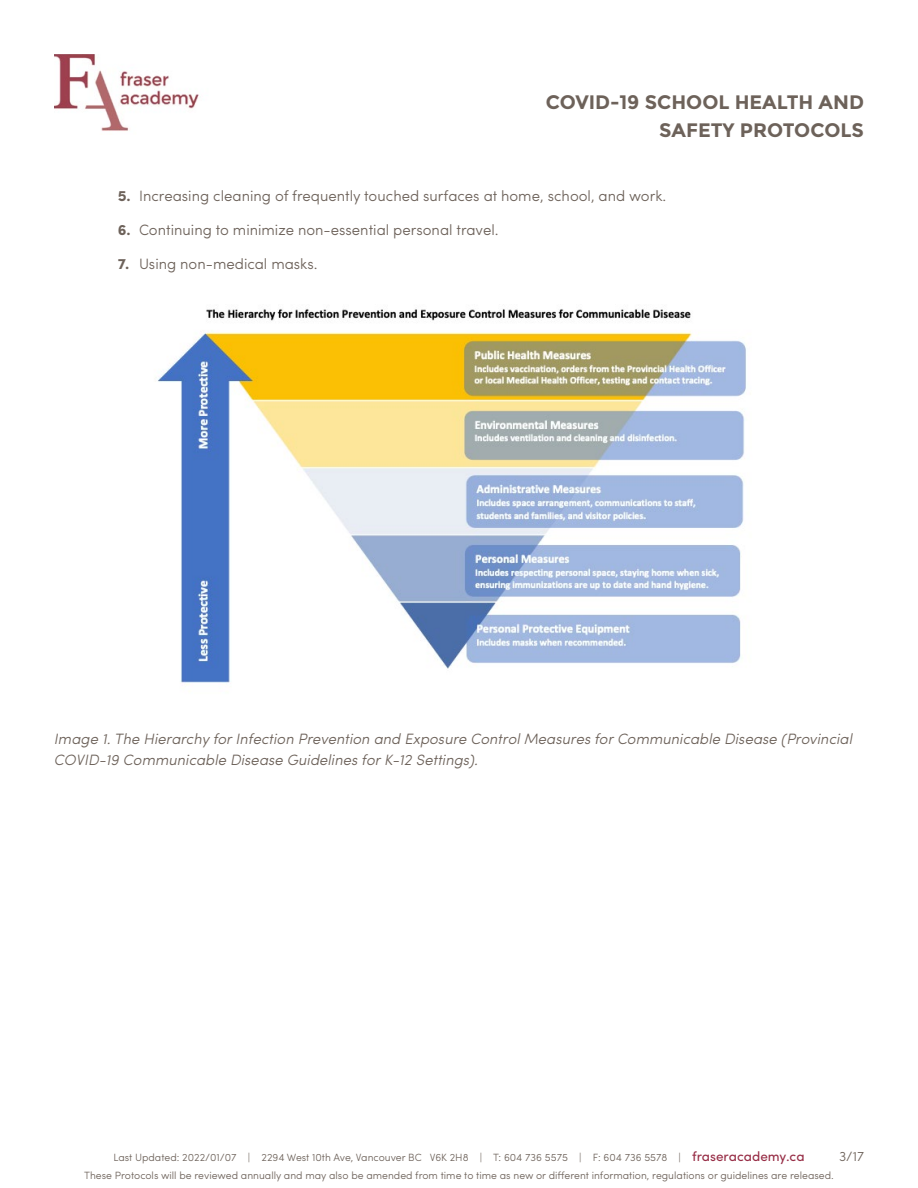
<style>
.page{position:relative;width:918px;height:1188px;background:#fff}
.page>*{position:absolute;margin:0;border:0;box-sizing:border-box;transform-origin:0 0}
.t1{font:700 19.5px/28.5px "Montserrat";color:#6d625a;text-align:right}
.t2{font:italic 300 15px/21px "Sofia Pro";color:#6d625a}
.t3{font:300 15px "Sofia Pro";color:#6d625a}
.t4{font:300 13.5px "Sofia Pro";color:#6d625a}
.t5{font:300 10.5px "Sofia Pro";color:#6d625a}
.s1{font-weight:700}
.s2{font-weight:400;font-size:13.5px;color:#972d46}
</style>
<div class="page">
<img style="left:54px;top:54px;width:145px;height:77px">
<img style="left:158px;top:309px;width:588px;height:376px">
<h1 class="t1" style="left:546px;top:87px;width:320px">COVID-19 SCHOOL HEALTH AND<br>SAFETY PROTOCOLS</h1>
<h2 class="t3" style="left:118px;top:185px;width:550px"><span class="s1">5.</span> Increasing cleaning of frequently touched surfaces at home, school, and work.</h2>
<h2 class="t3" style="left:118px;top:219px;width:382px"><span class="s1">6.</span> Continuing to minimize non-essential personal travel.</h2>
<h2 class="t3" style="left:118px;top:253px;width:201px"><span class="s1">7.</span> Using non-medical masks.</h2>
<h2 class="t2" style="left:54px;top:727px;width:800px">Image 1. The Hierarchy for Infection Prevention and Exposure Control Measures for Communicable Disease (Provincial<br>COVID-19 Communicable Disease Guidelines for K-12 Settings).</h2>
<p class="t5" style="left:113px;top:1149px;width:693px">Last Updated: 2022/01/07 | 2294 West 10th Ave, Vancouver BC V6K 2H8 | T: 604 736 5575 | F: 604 736 5578 | <span class="s2">fraseracademy.ca</span></p>
<p class="t4" style="left:839px;top:1146px;width:26px">3/17</p>
<p class="t5" style="left:84px;top:1168px;width:751px">These Protocols will be reviewed annually and may also be amended from time to time as new or different information, regulations or guidelines are released.</p>
</div>
